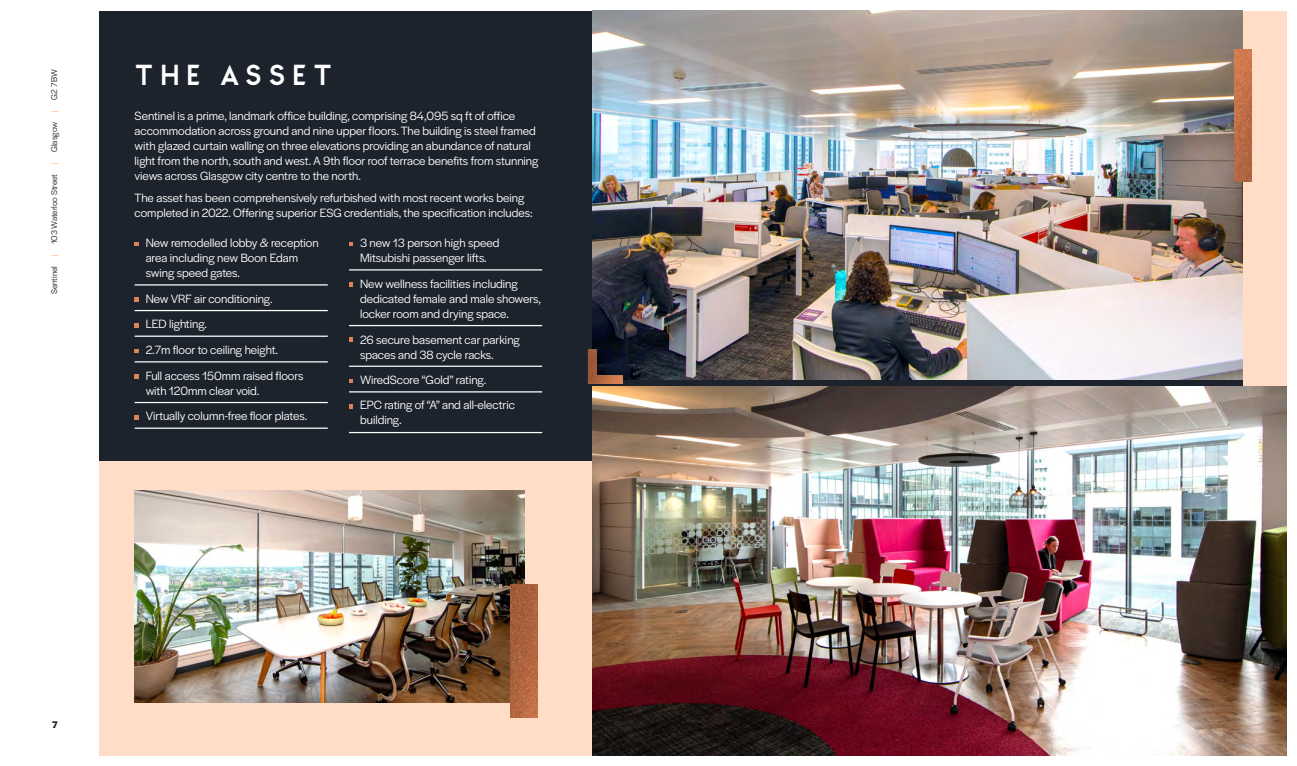
<style>
.page{position:relative;width:1297px;height:766px;background:#fff}
.page>*{position:absolute;margin:0;border:0;box-sizing:border-box;transform-origin:0 0}
.t1{font:22.5px "North";letter-spacing:.29em;color:#fff}
.t2{font:12.5px/15px "Halyard Display";color:#fff}
.t3{font:700 10px "Halyard Display";color:#1d232c}
.t4{font:8.75px "Halyard Display";color:#1d232c}
.s1{color:#ffba8c}
</style>
<div class="page">
<div style="left:99px;top:11px;width:1144px;height:744px;background:#1d232c"></div>
<div style="left:99px;top:461px;width:493px;height:294px;background:#ffddc6"></div>
<div style="left:1243px;top:11px;width:43px;height:375px;background:#ffddc6"></div>
<img style="left:592px;top:11px;width:651px;height:368px">
<img style="left:135px;top:490px;width:389px;height:212px">
<img style="left:592px;top:386px;width:694px;height:369px">
<hr style="left:135px;top:284px;width:193px;height:1px;background:#fff">
<hr style="left:135px;top:310px;width:193px;height:1px;background:#fff">
<hr style="left:135px;top:335px;width:193px;height:2px;background:#fff">
<hr style="left:135px;top:361px;width:193px;height:1px;background:#fff">
<hr style="left:135px;top:402px;width:193px;height:1px;background:#fff">
<hr style="left:135px;top:427px;width:193px;height:1px;background:#fff">
<svg style="left:135px;top:242px;width:3px;height:4px"></svg>
<svg style="left:135px;top:323px;width:3px;height:4px"></svg>
<svg style="left:135px;top:349px;width:3px;height:4px"></svg>
<svg style="left:135px;top:415px;width:3px;height:4px"></svg>
<hr style="left:349px;top:269px;width:193px;height:1px;background:#fff">
<hr style="left:349px;top:325px;width:193px;height:1px;background:#fff">
<hr style="left:349px;top:365px;width:193px;height:2px;background:#fff">
<hr style="left:349px;top:391px;width:193px;height:1px;background:#fff">
<hr style="left:349px;top:432px;width:193px;height:1px;background:#fff">
<svg style="left:349px;top:242px;width:4px;height:4px"></svg>
<svg style="left:349px;top:283px;width:4px;height:3px"></svg>
<svg style="left:349px;top:337px;width:4px;height:4px"></svg>
<svg style="left:349px;top:379px;width:4px;height:4px"></svg>
<svg style="left:349px;top:405px;width:4px;height:3px"></svg>
<img style="left:1234px;top:49px;width:17px;height:133px">
<img style="left:588px;top:349px;width:35px;height:35px">
<img style="left:510px;top:584px;width:27px;height:133px">
<p class="t4" style="left:48px;top:294px;width:226px;rotate:-90deg">Sentinel <span class="s1">|</span> 103 Waterloo Street <span class="s1">|</span> Glasgow <span class="s1">|</span> G2 7BW</p>
<p class="t1" style="left:135px;top:65px;width:199px">THE ASSET</p>
<p class="t2" style="left:135px;top:108px;width:405px">Sentinel is a prime, landmark office building, comprising 84,095 sq ft of office accommodation across ground and nine upper floors. The building is steel framed with glazed curtain walling on three elevations providing an abundance of natural light from the north, south and west. A 9th floor roof terrace benefits from stunning views across Glasgow city centre to the north.</p>
<p class="t2" style="left:135px;top:190px;width:399px">The asset has been comprehensively refurbished with most recent works being completed in 2022. Offering superior ESG credentials, the specification includes:</p>
<p class="t2" style="left:146px;top:235px;width:175px">New remodelled lobby &amp; reception area including new Boon Edam swing speed gates.</p>
<p class="t2" style="left:146px;top:290px;width:128px">New VRF air conditioning.</p>
<p class="t2" style="left:146px;top:316px;width:63px">LED lighting.</p>
<p class="t2" style="left:146px;top:341px;width:134px">2.7m floor to ceiling height.</p>
<p class="t2" style="left:146px;top:367px;width:159px">Full access 150mm raised floors with 120mm clear void.</p>
<p class="t2" style="left:146px;top:408px;width:163px">Virtually column-free floor plates.</p>
<p class="t2" style="left:360px;top:235px;width:141px">3 new 13 person high speed<br>Mitsubishi passenger lifts.</p>
<p class="t2" style="left:360px;top:275px;width:182px">New wellness facilities including dedicated female and male showers, locker room and drying space.</p>
<p class="t2" style="left:360px;top:331px;width:161px">26 secure basement car parking spaces and 38 cycle racks.</p>
<p class="t2" style="left:360px;top:371px;width:128px">WiredScore “Gold” rating.</p>
<p class="t2" style="left:360px;top:396px;width:156px">EPC rating of “A” and all-electric building.</p>
<p class="t3" style="left:52px;top:717px;width:7px">7</p>
</div>
